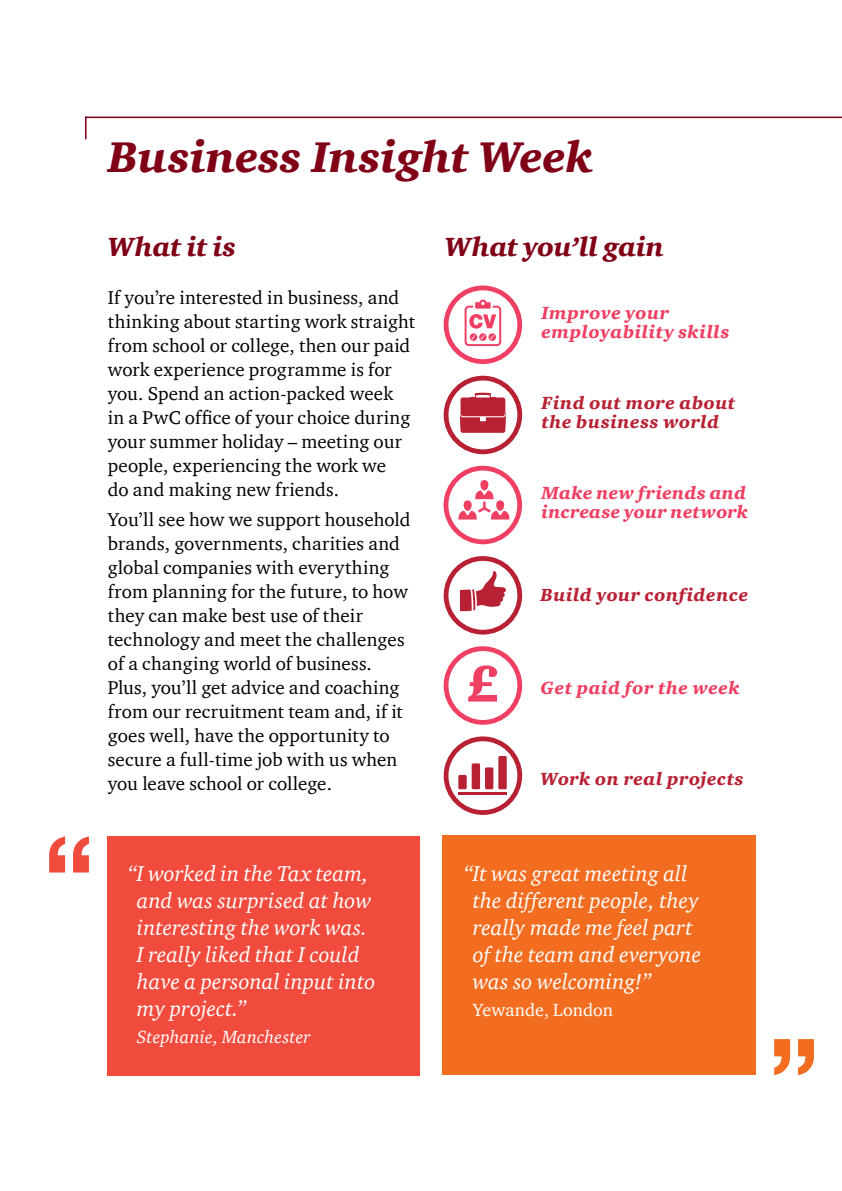
<style>
.page{position:relative;width:842px;height:1191px;background:#fff}
.page>*{position:absolute;margin:0;border:0;box-sizing:border-box;transform-origin:0 0}
.t1{font:700 112px "Helvetica Neue";color:#f36d20}
.t2{font:700 112px "Helvetica Neue";color:#f04b3d}
.t3{font:900 52.8px "ITC Charter Com";color:#ef3f62}
.t4{font:italic 900 44px "ITC Charter Com";color:#800018}
.t5{font:italic 900 27px "ITC Charter Com";letter-spacing:-.005em;color:#800018}
.t6{font:italic 22px/27px "ITC Charter Com";letter-spacing:.005em;color:#fff}
.t7{font:19px/24px "ITC Charter Com";letter-spacing:.005em;color:#000}
.t8{font:italic 900 18px/19.2px "ITC Charter Com";letter-spacing:.03em;color:#ef3f62}
.t9{font:italic 900 18px/19.2px "ITC Charter Com";letter-spacing:.035em;color:#b82133}
.t10{font:italic 18px "ITC Charter Com";letter-spacing:.01em;color:#fff}
.t11{font:18px "ITC Charter Com";color:#fff}
</style>
<div class="page">
<hr style="left:85px;top:117px;width:757px;height:1px;background:#800018">
<hr style="left:85px;top:117px;width:2px;height:22px;background:#800018">
<div style="left:443px;top:835px;width:313px;height:240px;background:#f36d20"></div>
<div style="left:444px;top:736px;width:78px;height:79px;border:5px solid #b82133;border-radius:50%"></div>
<div style="left:444px;top:646px;width:78px;height:78px;border:5px solid #ef3f62;border-radius:50%"></div>
<div style="left:444px;top:556px;width:78px;height:78px;border:5px solid #b82133;border-radius:50%"></div>
<div style="left:444px;top:466px;width:78px;height:78px;border:5px solid #ef3f62;border-radius:50%"></div>
<div style="left:444px;top:376px;width:78px;height:78px;border:5px solid #b82133;border-radius:50%"></div>
<div style="left:444px;top:285px;width:78px;height:79px;border:5px solid #ef3f62;border-radius:50%"></div>
<svg style="left:465px;top:299px;width:36px;height:47px"></svg>
<svg style="left:460px;top:393px;width:46px;height:40px;background:#c24252"></svg>
<svg style="left:460px;top:571px;width:46px;height:40px"></svg>
<div style="left:485px;top:767px;width:8px;height:22px;background:#b82133"></div>
<div style="left:472px;top:763px;width:8px;height:26px;background:#b82133"></div>
<div style="left:458px;top:775px;width:9px;height:14px;background:#b82133"></div>
<hr style="left:458px;top:792px;width:49px;height:3px;background:#b82133">
<div style="left:498px;top:756px;width:9px;height:33px;background:#b82133"></div>
<div style="left:108px;top:836px;width:312px;height:239px;background:#f04b3d"></div>
<svg style="left:458px;top:480px;width:51px;height:39px"></svg>
<h3 class="t4" style="left:108px;top:130px;width:487px">Business Insight Week</h3>
<h1 class="t2" style="left:43px;top:807px;width:53px">“</h1>
<h3 class="t5" style="left:108px;top:230px;width:130px">What it is</h3>
<h3 class="t5" style="left:445px;top:230px;width:221px">What you’ll gain</h3>
<p class="t7" style="left:108px;top:286px;width:309px">If you’re interested in business, and thinking about starting work straight from school or college, then our paid work experience programme is for you. Spend an action-packed week<br>in a PwC office of your choice during your summer holiday – meeting our people, experiencing the work we<br>do and making new friends.</p>
<p class="t7" style="left:108px;top:507px;width:304px">You’ll see how we support household brands, governments, charities and global companies with everything from planning for the future, to how they can make best use of their technology and meet the challenges of a changing world of business.<br>Plus, you’ll get advice and coaching from our recruitment team and, if it goes well, have the opportunity to secure a full-time job with us when you leave school or college.</p>
<p class="t8" style="left:542px;top:303px;width:190px">Improve your employability skills</p>
<p class="t9" style="left:542px;top:393px;width:195px">Find out more about the business world</p>
<p class="t8" style="left:542px;top:483px;width:208px">Make new friends and increase your network</p>
<p class="t9" style="left:540px;top:585px;width:209px">Build your confidence</p>
<h2 class="t3" style="left:465px;top:651px;width:35px">£</h2>
<p class="t8" style="left:540px;top:677px;width:201px">Get paid for the week</p>
<p class="t9" style="left:540px;top:769px;width:205px">Work on real projects</p>
<p class="t6" style="left:137px;top:860px;width:240px;text-indent:-9px">“I worked in the Tax team, and was surprised at how interesting the work was.<br>I really liked that I could have a personal input into my project.”</p>
<p class="t10" style="left:137px;top:1026px;width:175px">Stephanie, Manchester</p>
<p class="t6" style="left:473px;top:860px;width:230px;text-indent:-9px">“It was great meeting all the different people, they really made me feel part of the team and everyone was so welcoming!”</p>
<p class="t11" style="left:473px;top:999px;width:142px">Yewande, London</p>
<h1 class="t1" style="left:768px;top:1010px;width:53px">”</h1>
</div>
